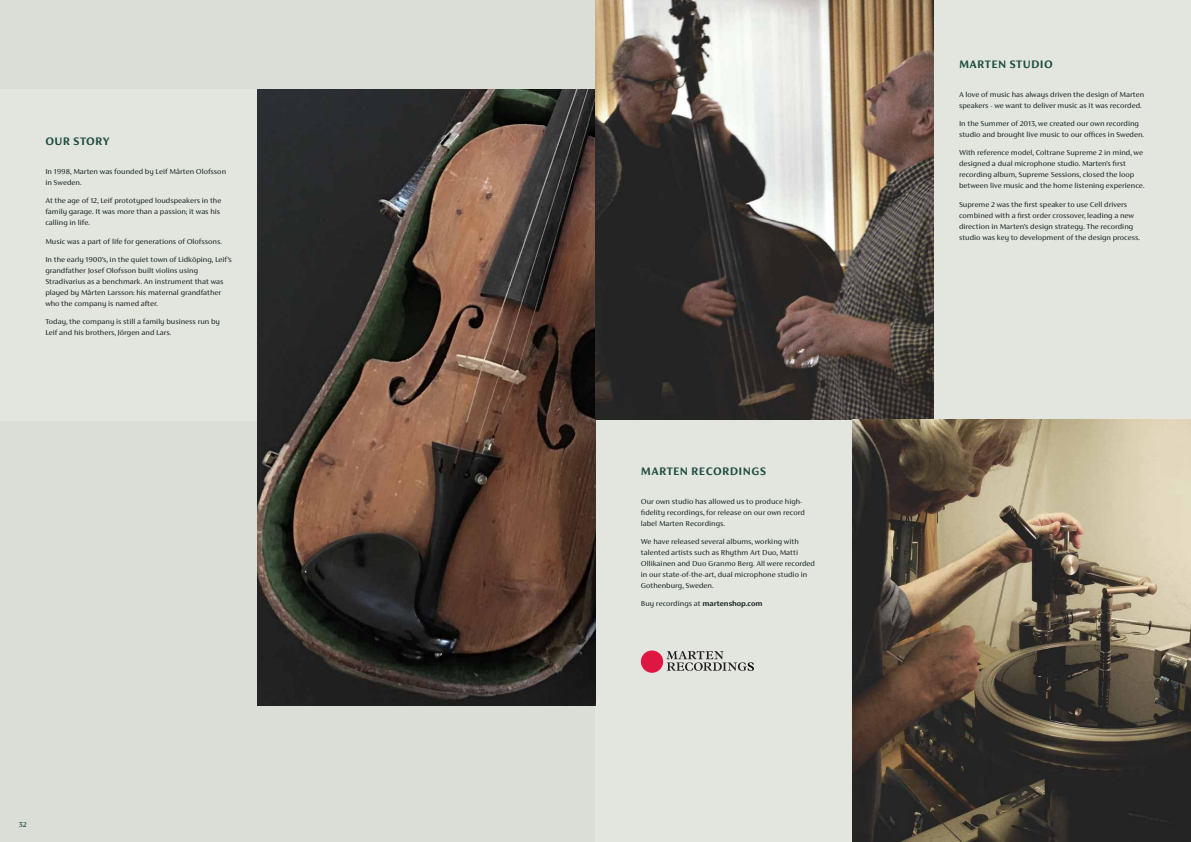
<style>
.page{position:relative;width:1191px;height:842px;background:#daded7}
.page>*{position:absolute;margin:0;border:0;box-sizing:border-box;transform-origin:0 0}
.t1{font:700 12px "FS Siena";letter-spacing:.035em;color:#204d43}
.t2{font:8px/11px "FS Siena";color:#1c2526}
.t3{font:500 8px "FS Siena";color:#204d43}
.s1{font-weight:700}
</style>
<div class="page">
<div style="left:0;top:90px;width:257px;height:331px;background:#e2e6df"></div>
<div style="left:595px;top:420px;width:258px;height:422px;background:#e2e6df"></div>
<div style="left:933px;top:0;width:258px;height:421px;background:#e2e6df"></div>
<img style="left:257px;top:90px;width:338px;height:616px">
<img style="left:595px;top:0;width:338px;height:420px">
<img style="left:853px;top:420px;width:338px;height:422px">
<div style="left:641px;top:650px;width:22px;height:23px;background:#de1742;border-radius:50%"></div>
<svg style="left:666px;top:651px;width:88px;height:20px"></svg>
<h1 class="t1" style="left:45px;top:134px;width:65px">OUR STORY</h1>
<p class="t2" style="left:45px;top:166px;width:182px">In 1998, Marten was founded by Leif Mårten Olofsson in Sweden.</p>
<p class="t2" style="left:45px;top:195px;width:177px">At the age of 12, Leif prototyped loudspeakers in the family garage. It was more than a passion; it was his calling in life.</p>
<p class="t2" style="left:45px;top:235px;width:178px">Music was a part of life for generations of Olofssons.</p>
<p class="t2" style="left:45px;top:254px;width:188px">In the early 1900’s, in the quiet town of Lidköping, Leif’s grandfather Josef Olofsson built violins using Stradivarius as a benchmark. An instrument that was played by Mårten Larsson: his maternal grandfather who the company is named after.</p>
<p class="t2" style="left:45px;top:316px;width:176px">Today, the company is still a family business run by<br>Leif and his brothers, Jörgen and Lars.</p>
<p class="t3" style="left:19px;top:820px;width:9px">32</p>
<h1 class="t1" style="left:641px;top:464px;width:127px">MARTEN RECORDINGS</h1>
<p class="t2" style="left:641px;top:495px;width:166px">Our own studio has allowed us to produce high&shy;fidelity recordings, for release on our own record label Marten Recordings.</p>
<p class="t2" style="left:641px;top:536px;width:176px">We have released several albums, working with talented artists such as Rhythm Art Duo, Matti Ollikainen and Duo Granmo Berg. All were recorded in our state-of-the-art, dual microphone studio in Gothenburg, Sweden.</p>
<p class="t2" style="left:641px;top:598px;width:123px">Buy recordings at <span class="s1">martenshop.com</span></p>
<h1 class="t1" style="left:959px;top:57px;width:95px">MARTEN STUDIO</h1>
<p class="t2" style="left:959px;top:89px;width:187px">A love of music has always driven the design of Marten speakers - we want to deliver music as it was recorded.</p>
<p class="t2" style="left:959px;top:118px;width:187px">In the Summer of 2013, we created our own recording studio and brought live music to our offices in Sweden.</p>
<p class="t2" style="left:959px;top:147px;width:187px">With reference model, Coltrane Supreme 2 in mind, we designed a dual microphone studio. Marten’s first recording album, Supreme Sessions, closed the loop between live music and the home listening experience.</p>
<p class="t2" style="left:959px;top:199px;width:182px">Supreme 2 was the first speaker to use Cell drivers combined with a first order crossover, leading a new direction in Marten’s design strategy. The recording studio was key to development of the design process.</p>
</div>
